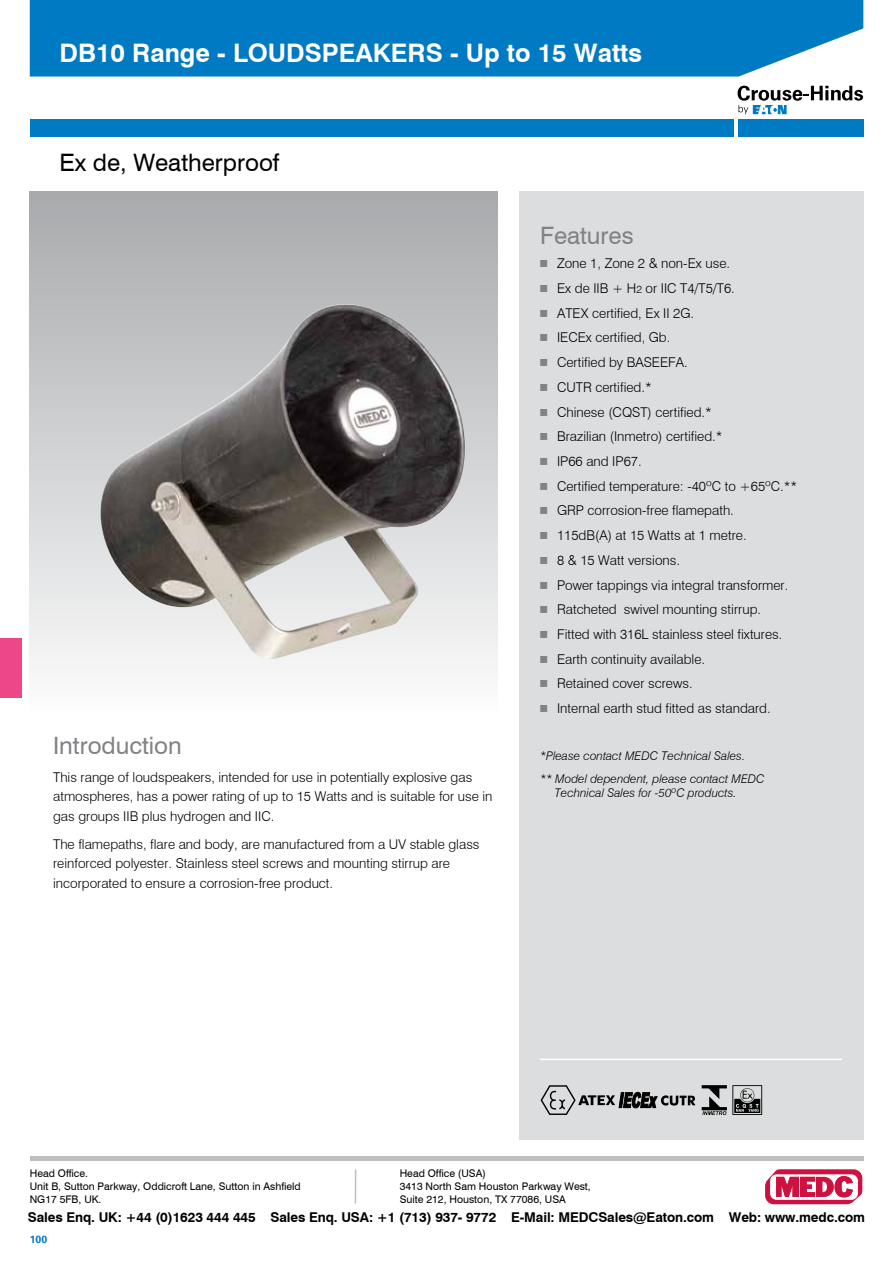
<style>
.page{position:relative;width:893px;height:1263px;background:#fff}
.page>*{position:absolute;margin:0;border:0;box-sizing:border-box;transform-origin:0 0}
.t1{font:700 25.5px "Swiss 721 BT";color:#fff}
.t2{font:24px "Swiss 721 BT";color:#808285}
.t3{font:24px "Swiss 721 BT";color:#000}
.t4{font:300 13.5px/24.8px "Swiss 721 BT";color:#000}
.t5{font:700 13.5px "Swiss 721 BT";letter-spacing:-.01em;color:#000}
.t6{font:italic 300 12px/23px "Swiss 721 BT";color:#000}
.t7{font:10.5px/12.6px "Swiss 721 BT";color:#000}
.t8{font:700 10.5px "Univers 65";color:#007ac2}
.s1{font-family:"Commercial Pi BT";font-weight:400;color:#808285}
.s2{font-size:10.5px}
</style>
<div class="page">
<div style="left:30px;top:0;width:833px;height:77px;background:#007ac2"></div>
<svg style="left:737px;top:85px;width:116px;height:30px"></svg>
<svg style="left:738px;top:86px;width:125px;height:28px"></svg>
<div style="left:738px;top:119px;width:125px;height:17px;background:#007ac2"></div>
<div style="left:30px;top:119px;width:704px;height:17px;background:#007ac2"></div>
<hr style="left:355px;top:1169px;width:1px;height:34px;background:#bcbec0">
<hr style="left:30px;top:1157px;width:833px;height:4px;background:#bcbec0">
<svg style="left:765px;top:1169px;width:97px;height:35px"></svg>
<div style="left:519px;top:191px;width:344px;height:949px;background:#dcddde"></div>
<div style="left:30px;top:191px;width:467px;height:524px;background:linear-gradient(to bottom,#a7a9ac,#fcfcfc)"></div>
<hr style="left:540px;top:1058px;width:302px;height:2px;background:#fff">
<img style="left:100px;top:304px;width:366px;height:359px">
<svg style="left:702px;top:1085px;width:60px;height:30px"></svg>
<svg style="left:541px;top:1085px;width:154px;height:30px"></svg>
<div style="left:0;top:638px;width:21px;height:59px;background:#ee4788"></div>
<h1 class="t1" style="left:60px;top:35px;width:584px">DB10 Range - LOUDSPEAKERS - Up to 15 Watts</h1>
<h2 class="t3" style="left:60px;top:146px;width:221px">Ex de, Weatherproof</h2>
<h2 class="t2" style="left:53px;top:729px;width:130px">Introduction</h2>
<p class="t4" style="left:53px;top:767px;width:441px;line-height:19.5px">This range of loudspeakers, intended for use in potentially explosive gas atmospheres, has a power rating of up to 15 Watts and is suitable for use in gas groups IIB plus hydrogen and IIC.</p>
<p class="t4" style="left:53px;top:834px;width:428px;line-height:19.5px">The flamepaths, flare and body, are manufactured from a UV stable glass reinforced polyester. Stainless steel screws and mounting stirrup are incorporated to ensure a corrosion-free product.</p>
<h2 class="t2" style="left:540px;top:219px;width:95px">Features</h2>
<p class="t4" style="left:540px;top:251px;width:259px"><span class="s1">4</span> Zone 1, Zone 2 &amp; non-Ex use.<br><span class="s1">4</span> Ex de IIB + H<span class="s2">2</span> or IIC T4/T5/T6.<br><span class="s1">4</span> ATEX certified, Ex II 2G.<br><span class="s1">4</span> IECEx certified, Gb.<br><span class="s1">4</span> Certified by BASEEFA.<br><span class="s1">4</span> CUTR certified.*<br><span class="s1">4</span> Chinese (CQST) certified.*<br><span class="s1">4</span> Brazilian (Inmetro) certified.*<br><span class="s1">4</span> IP66 and IP67.<br><span class="s1">4</span> Certified temperature: -40ºC to +65ºC.**<br><span class="s1">4</span> GRP corrosion-free flamepath.<br><span class="s1">4</span> 115dB(A) at 15 Watts at 1 metre.<br><span class="s1">4</span> 8 &amp; 15 Watt versions.<br><span class="s1">4</span> Power tappings via integral transformer.<br><span class="s1">4</span> Ratcheted swivel mounting stirrup.<br><span class="s1">4</span> Fitted with 316L stainless steel fixtures.<br><span class="s1">4</span> Earth continuity available.<br><span class="s1">4</span> Retained cover screws.<br><span class="s1">4</span> Internal earth stud fitted as standard.</p>
<p class="t6" style="left:540px;top:744px;width:226px">*Please contact MEDC Technical Sales.<br>** Model dependent, please contact MEDC</p>
<p class="t6" style="left:554px;top:781px;width:184px">Technical Sales for -50ºC products.</p>
<p class="t7" style="left:30px;top:1167px;width:273px">Head Office.<br>Unit B, Sutton Parkway, Oddicroft Lane, Sutton in Ashfield<br>NG17 5FB, UK.</p>
<p class="t7" style="left:400px;top:1167px;width:193px">Head Office (USA)<br>3413 North Sam Houston Parkway West,<br>Suite 212, Houston, TX 77086, USA</p>
<p class="t5" style="left:28px;top:1208px;width:839px">Sales Enq. UK: +44 (0)1623 444 445 Sales Enq. USA: +1 (713) 937- 9772 E-Mail: MEDCSales@Eaton.com Web: www.medc.com</p>
<p class="t8" style="left:30px;top:1232px;width:19px">100</p>
</div>
